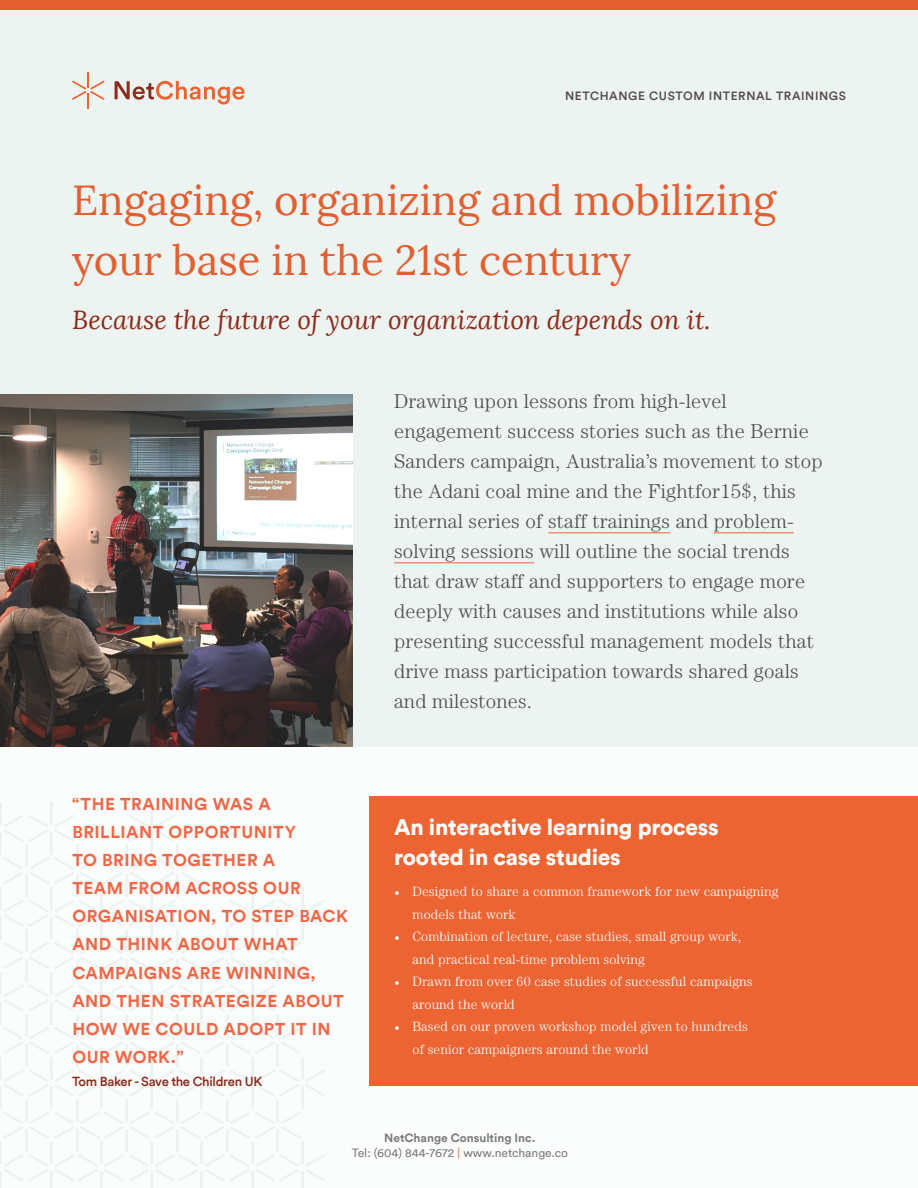
<style>
.page{position:relative;width:918px;height:1188px;background:#fff}
.page>*{position:absolute;margin:0;border:0;box-sizing:border-box;transform-origin:0 0}
.t1{font:41.85px/59.7px "Lora";color:#e25f31}
.t2{font:italic 26.1px "Lora";color:#8c2c1b}
.t3{font:900 22.5px/30px "Circular";letter-spacing:-.01em;color:#fff}
.t4{font:300 20.1px/30px "Century Std";letter-spacing:.01em;color:#4f4e4e}
.t5{font:700 17.1px/28px "Circular";letter-spacing:.03em;color:#ee6848}
.t6{font:300 13.5px/22.5px "Century Std";letter-spacing:.01em;color:#fff}
.t7{font:500 13.05px "Circular";letter-spacing:-.025em;color:#8c2c1b}
.t8{font:12px/15px "Circular";color:#636366;text-align:center}
.t9{font:500 12px "Circular";letter-spacing:.05em;color:#524a47}
.s1{font-family:"Minion Pro";font-weight:400}
.s2{font-weight:700}
.s3{color:#ed6433}
</style>
<div class="page">
<hr style="left:0;top:1142px;width:2px;height:22px;background:#ecf3f0">
<hr style="left:0;top:1057px;width:2px;height:22px;background:#ecf3f0">
<hr style="left:0;top:1087px;width:2px;height:22px;background:#ecf3f0">
<hr style="left:0;top:972px;width:2px;height:22px;background:#ecf3f0">
<hr style="left:0;top:1002px;width:2px;height:22px;background:#ecf3f0">
<hr style="left:0;top:887px;width:2px;height:22px;background:#ecf3f0">
<hr style="left:0;top:917px;width:2px;height:22px;background:#ecf3f0">
<hr style="left:0;top:802px;width:2px;height:23px;background:#ecf3f0">
<hr style="left:0;top:832px;width:2px;height:22px;background:#ecf3f0">
<div style="left:1px;top:10px;width:917px;height:737px;background:#ecf3f0"></div>
<div style="left:1px;top:544px;width:917px;height:644px;background:linear-gradient(to right,#fafbfb,#f0f5f3)"></div>
<div style="left:0;top:0;width:918px;height:10px;background:#e25f31"></div>
<svg style="left:72px;top:72px;width:33px;height:36px"></svg>
<svg style="left:115px;top:81px;width:130px;height:23px"></svg>
<hr style="left:548px;top:532px;width:122px;height:1px;background:#ed6433">
<hr style="left:714px;top:532px;width:80px;height:1px;background:#ed6433">
<hr style="left:394px;top:562px;width:140px;height:1px;background:#ed6433">
<img style="left:0;top:394px;width:352px;height:353px">
<div style="left:370px;top:796px;width:548px;height:290px;background:#ed6433"></div>
<p class="t9" style="left:565px;top:88px;width:282px">NETCHANGE CUSTOM INTERNAL TRAININGS</p>
<p class="t1" style="left:72px;top:170px;width:706px">Engaging, organizing and mobilizing your base in the 21st century</p>
<p class="t2" style="left:72px;top:304px;width:640px">Because the future of your organization depends on it.</p>
<p class="t5" style="left:72px;top:790px;width:277px">“THE TRAINING WAS A<br>BRILLIANT OPPORTUNITY<br>TO BRING TOGETHER A<br>TEAM FROM ACROSS OUR<br>ORGANISATION, TO STEP BACK<br>AND THINK ABOUT WHAT<br>CAMPAIGNS ARE WINNING,<br>AND THEN STRATEGIZE ABOUT<br>HOW WE COULD ADOPT IT IN<br>OUR WORK.”</p>
<p class="t7" style="left:72px;top:1073px;width:192px">Tom Baker - Save the Children UK</p>
<p class="t4" style="left:394px;top:386px;width:430px">Drawing upon lessons from high-level engagement success stories such as the Bernie Sanders campaign, Australia’s movement to stop the Adani coal mine and the Fightfor15$, this internal series of staff trainings and problem&shy;solving sessions will outline the social trends that draw staff and supporters to engage more deeply with causes and institutions while also presenting successful management models that drive mass participation towards shared goals and milestones.</p>
<p class="t3" style="left:394px;top:812px;width:326px">An interactive learning process rooted in case studies</p>
<p class="t6" style="left:413px;top:880px;width:368px;text-indent:-18px"><span class="s1">•</span> Designed to share a common framework for new campaigning models that work</p>
<p class="t6" style="left:413px;top:925px;width:330px;text-indent:-18px"><span class="s1">•</span> Combination of lecture, case studies, small group work, and practical real-time problem solving</p>
<p class="t6" style="left:413px;top:970px;width:342px;text-indent:-18px"><span class="s1">•</span> Drawn from over 60 case studies of successful campaigns around the world</p>
<p class="t6" style="left:413px;top:1015px;width:337px;text-indent:-18px"><span class="s1">•</span> Based on our proven workshop model given to hundreds of senior campaigners around the world</p>
<p class="t8" style="left:352px;top:1130px;width:218px"><span class="s2">NetChange Consulting Inc.<br></span>Tel: (604) 844-7672 <span class="s3">|</span> www.netchange.co</p>
</div>
